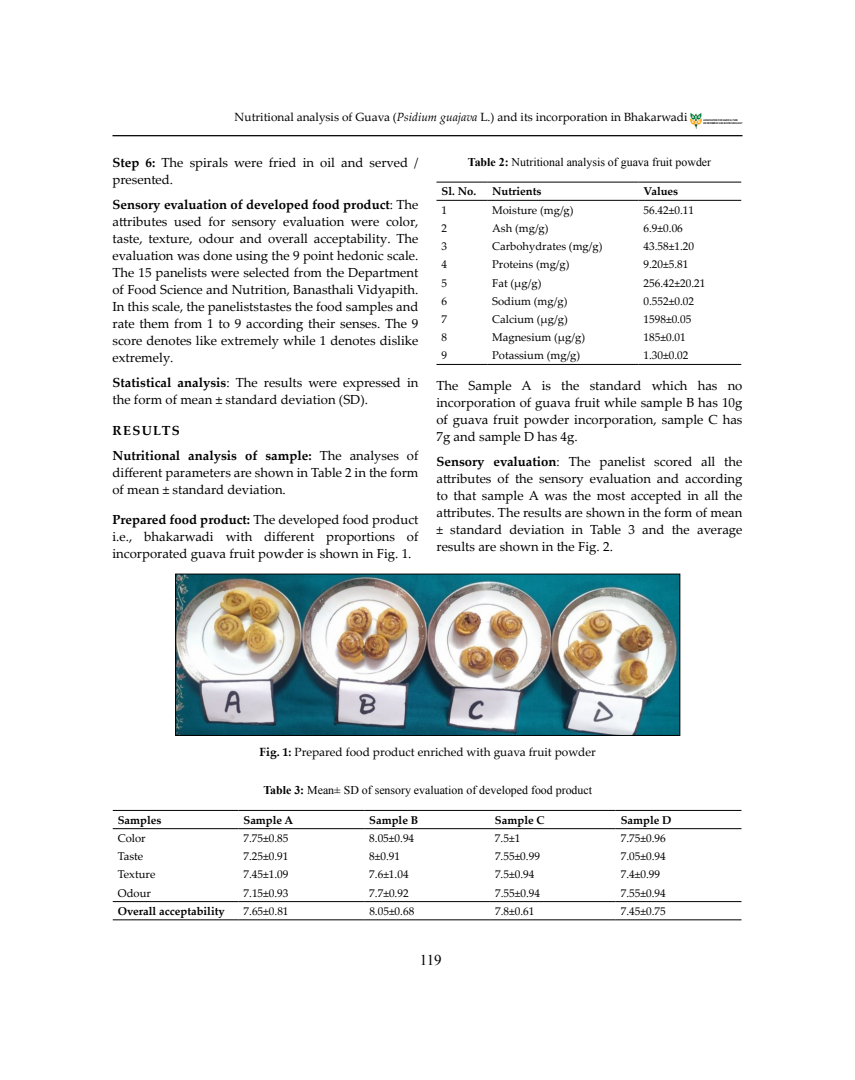
<style>
.page{position:relative;width:855px;height:1080px;background:#fff}
.page>*{position:absolute;margin:0;border:0;box-sizing:border-box;transform-origin:0 0}
.t1{font:15px "Times New Roman";color:#000}
.t2{font:13.12px/17px "Palatino Linotype";color:#000;text-align:justify}
.t3{font:700 13.12px/24.5px "Palatino Linotype";color:#000}
.t4{font:11.88px "Palatino Linotype";color:#000}
.t5{font:11.88px "Times New Roman";color:#000}
.t6{font:11.25px "Palatino Linotype";color:#000}
.t7{font:700 11.25px "Palatino Linotype";color:#000}
.t8{font:3.75px/5.5px "Humanist 777 BT Black Condensed B";color:#fff}
.t9{font:700 2.5px/2.9px "Arial Narrow";color:#000}
.s1{font-style:italic}
.s2{font-weight:700}
.s3{font-weight:400}
</style>
<div class="page">
<hr style="left:112px;top:135px;width:630px;height:1px;background:#000">
<svg style="left:690px;top:113px;width:12px;height:16px"></svg>
<hr style="left:437px;top:364px;width:50px;height:1px;background:#000">
<hr style="left:487px;top:364px;width:152px;height:1px;background:#000">
<hr style="left:639px;top:364px;width:102px;height:1px;background:#000">
<hr style="left:437px;top:182px;width:50px;height:1px;background:#000">
<hr style="left:487px;top:182px;width:152px;height:1px;background:#000">
<hr style="left:639px;top:182px;width:102px;height:1px;background:#000">
<hr style="left:437px;top:200px;width:50px;height:1px;background:#000">
<hr style="left:487px;top:200px;width:152px;height:1px;background:#000">
<hr style="left:639px;top:200px;width:102px;height:1px;background:#000">
<img style="left:177px;top:576px;width:501px;height:158px">
<div style="left:175px;top:574px;width:505px;height:162px;border:1px solid #000"></div>
<hr style="left:113px;top:810px;width:125px;height:1px;background:#000">
<hr style="left:238px;top:810px;width:126px;height:1px;background:#000">
<hr style="left:364px;top:810px;width:126px;height:1px;background:#000">
<hr style="left:490px;top:810px;width:126px;height:1px;background:#000">
<hr style="left:616px;top:810px;width:126px;height:1px;background:#000">
<hr style="left:113px;top:828px;width:125px;height:1px;background:#000">
<hr style="left:238px;top:828px;width:126px;height:1px;background:#000">
<hr style="left:364px;top:828px;width:126px;height:1px;background:#000">
<hr style="left:490px;top:828px;width:126px;height:1px;background:#000">
<hr style="left:616px;top:828px;width:126px;height:1px;background:#000">
<hr style="left:113px;top:901px;width:125px;height:1px;background:#000">
<hr style="left:238px;top:901px;width:126px;height:1px;background:#000">
<hr style="left:364px;top:901px;width:126px;height:1px;background:#000">
<hr style="left:490px;top:901px;width:126px;height:1px;background:#000">
<hr style="left:616px;top:901px;width:126px;height:1px;background:#000">
<hr style="left:113px;top:920px;width:125px;height:1px;background:#000">
<hr style="left:238px;top:920px;width:126px;height:1px;background:#000">
<hr style="left:364px;top:920px;width:126px;height:1px;background:#000">
<hr style="left:490px;top:920px;width:126px;height:1px;background:#000">
<hr style="left:616px;top:920px;width:126px;height:1px;background:#000">
<p class="t4" style="left:235px;top:109px;width:454px">Nutritional analysis of Guava (<span class="s1">Psidium guajava</span> L.) and its incorporation in Bhakarwadi</p>
<p class="t8" style="left:692px;top:114px;width:10px">A A<br>E B</p>
<p class="t9" style="left:704px;top:118px;width:41px">ASSOCIATION FOR AGRICULTURE<br>ENVIRONMENT AND BIOTECHNOLOGY</p>
<p class="t2" style="left:112px;top:154px;width:307px"><span class="s2">Step 6:</span> The spirals were fried in oil and served / presented.</p>
<p class="t2" style="left:112px;top:195px;width:308px"><span class="s2">Sensory evaluation of developed food product</span>: The attributes used for sensory evaluation were color, taste, texture, odour and overall acceptability. The evaluation was done using the 9 point hedonic scale.<br>The 15 panelists were selected from the Department of Food Science and Nutrition, Banasthali Vidyapith.<br>In this scale, the paneliststastes the food samples and rate them from 1 to 9 according their senses. The 9 score denotes like extremely while 1 denotes dislike extremely.</p>
<p class="t2" style="left:112px;top:373px;width:307px"><span class="s2">Statistical analysis</span>: The results were expressed in the form of mean ± standard deviation (SD).</p>
<p class="t3" style="left:112px;top:418px;width:308px">Results<br>Nutritional analysis of sample: <span class="s3">The analyses of</span></p>
<p class="t2" style="left:112px;top:463px;width:308px">different parameters are shown in Table 2 in the form of mean ± standard deviation.</p>
<p class="t2" style="left:112px;top:511px;width:308px"><span class="s2">Prepared food product:</span> The developed food product i.e., bhakarwadi with different proportions of incorporated guava fruit powder is shown in Fig. 1.</p>
<p class="t5" style="left:468px;top:154px;width:245px"><span class="s2">Table 2:</span> Nutritional analysis of guava fruit powder</p>
<p class="t7" style="left:442px;top:184px;width:36px">Sl. No.</p>
<p class="t7" style="left:492px;top:184px;width:51px">Nutrients</p>
<p class="t7" style="left:644px;top:184px;width:36px">Values</p>
<p class="t6" style="left:442px;top:202px;width:7px">1</p>
<p class="t6" style="left:492px;top:202px;width:83px">Moisture (mg/g)</p>
<p class="t6" style="left:644px;top:202px;width:52px">56.42±0.11</p>
<p class="t6" style="left:442px;top:220px;width:7px">2</p>
<p class="t6" style="left:492px;top:220px;width:58px">Ash (mg/g)</p>
<p class="t6" style="left:644px;top:220px;width:41px">6.9±0.06</p>
<p class="t6" style="left:442px;top:238px;width:7px">3</p>
<p class="t6" style="left:492px;top:238px;width:112px">Carbohydrates (mg/g)</p>
<p class="t6" style="left:644px;top:238px;width:52px">43.58±1.20</p>
<p class="t6" style="left:442px;top:256px;width:7px">4</p>
<p class="t6" style="left:492px;top:256px;width:79px">Proteins (mg/g)</p>
<p class="t6" style="left:644px;top:256px;width:46px">9.20±5.81</p>
<p class="t6" style="left:442px;top:275px;width:7px">5</p>
<p class="t6" style="left:492px;top:275px;width:51px">Fat (µg/g)</p>
<p class="t6" style="left:644px;top:275px;width:63px">256.42±20.21</p>
<p class="t6" style="left:442px;top:293px;width:7px">6</p>
<p class="t6" style="left:492px;top:293px;width:77px">Sodium (mg/g)</p>
<p class="t6" style="left:644px;top:293px;width:52px">0.552±0.02</p>
<p class="t6" style="left:442px;top:311px;width:7px">7</p>
<p class="t6" style="left:492px;top:311px;width:77px">Calcium (µg/g)</p>
<p class="t6" style="left:644px;top:311px;width:49px">1598±0.05</p>
<p class="t6" style="left:442px;top:329px;width:7px">8</p>
<p class="t6" style="left:492px;top:329px;width:94px">Magnesium (µg/g)</p>
<p class="t6" style="left:644px;top:329px;width:44px">185±0.01</p>
<p class="t6" style="left:442px;top:348px;width:7px">9</p>
<p class="t6" style="left:492px;top:348px;width:90px">Potassium (mg/g)</p>
<p class="t6" style="left:644px;top:348px;width:46px">1.30±0.02</p>
<p class="t2" style="left:437px;top:376px;width:308px">The Sample A is the standard which has no incorporation of guava fruit while sample B has 10g of guava fruit powder incorporation, sample C has 7g and sample D has 4g.</p>
<p class="t2" style="left:437px;top:452px;width:308px"><span class="s2">Sensory evaluation</span>: The panelist scored all the attributes of the sensory evaluation and according to that sample A was the most accepted in all the attributes. The results are shown in the form of mean ± standard deviation in Table 3 and the average results are shown in the Fig. 2.</p>
<p class="t4" style="left:260px;top:744px;width:338px"><span class="s2">Fig. 1:</span> Prepared food product enriched with guava fruit powder</p>
<p class="t5" style="left:263px;top:782px;width:330px"><span class="s2">Table 3:</span> Mean± SD of sensory evaluation of developed food product</p>
<p class="t7" style="left:118px;top:812px;width:45px">Samples</p>
<p class="t7" style="left:243px;top:812px;width:51px">Sample A</p>
<p class="t7" style="left:369px;top:812px;width:50px">Sample B</p>
<p class="t7" style="left:495px;top:812px;width:50px">Sample C</p>
<p class="t7" style="left:621px;top:812px;width:52px">Sample D</p>
<p class="t6" style="left:118px;top:830px;width:29px">Color</p>
<p class="t6" style="left:244px;top:830px;width:46px">7.75±0.85</p>
<p class="t6" style="left:369px;top:830px;width:46px">8.05±0.94</p>
<p class="t6" style="left:495px;top:830px;width:27px">7.5±1</p>
<p class="t6" style="left:621px;top:830px;width:46px">7.75±0.96</p>
<p class="t6" style="left:118px;top:848px;width:27px">Taste</p>
<p class="t6" style="left:244px;top:848px;width:46px">7.25±0.91</p>
<p class="t6" style="left:369px;top:848px;width:32px">8±0.91</p>
<p class="t6" style="left:495px;top:848px;width:46px">7.55±0.99</p>
<p class="t6" style="left:621px;top:848px;width:46px">7.05±0.94</p>
<p class="t6" style="left:118px;top:867px;width:39px">Texture</p>
<p class="t6" style="left:244px;top:867px;width:46px">7.45±1.09</p>
<p class="t6" style="left:369px;top:867px;width:41px">7.6±1.04</p>
<p class="t6" style="left:495px;top:867px;width:41px">7.5±0.94</p>
<p class="t6" style="left:621px;top:867px;width:41px">7.4±0.99</p>
<p class="t6" style="left:118px;top:885px;width:35px">Odour</p>
<p class="t6" style="left:244px;top:885px;width:46px">7.15±0.93</p>
<p class="t6" style="left:369px;top:885px;width:41px">7.7±0.92</p>
<p class="t6" style="left:495px;top:885px;width:46px">7.55±0.94</p>
<p class="t6" style="left:621px;top:885px;width:46px">7.55±0.94</p>
<p class="t7" style="left:118px;top:903px;width:108px">Overall acceptability</p>
<p class="t6" style="left:244px;top:903px;width:46px">7.65±0.81</p>
<p class="t6" style="left:369px;top:903px;width:46px">8.05±0.68</p>
<p class="t6" style="left:495px;top:903px;width:41px">7.8±0.61</p>
<p class="t6" style="left:621px;top:903px;width:46px">7.45±0.75</p>
<p class="t1" style="left:420px;top:950px;width:23px">119</p>
</div>
